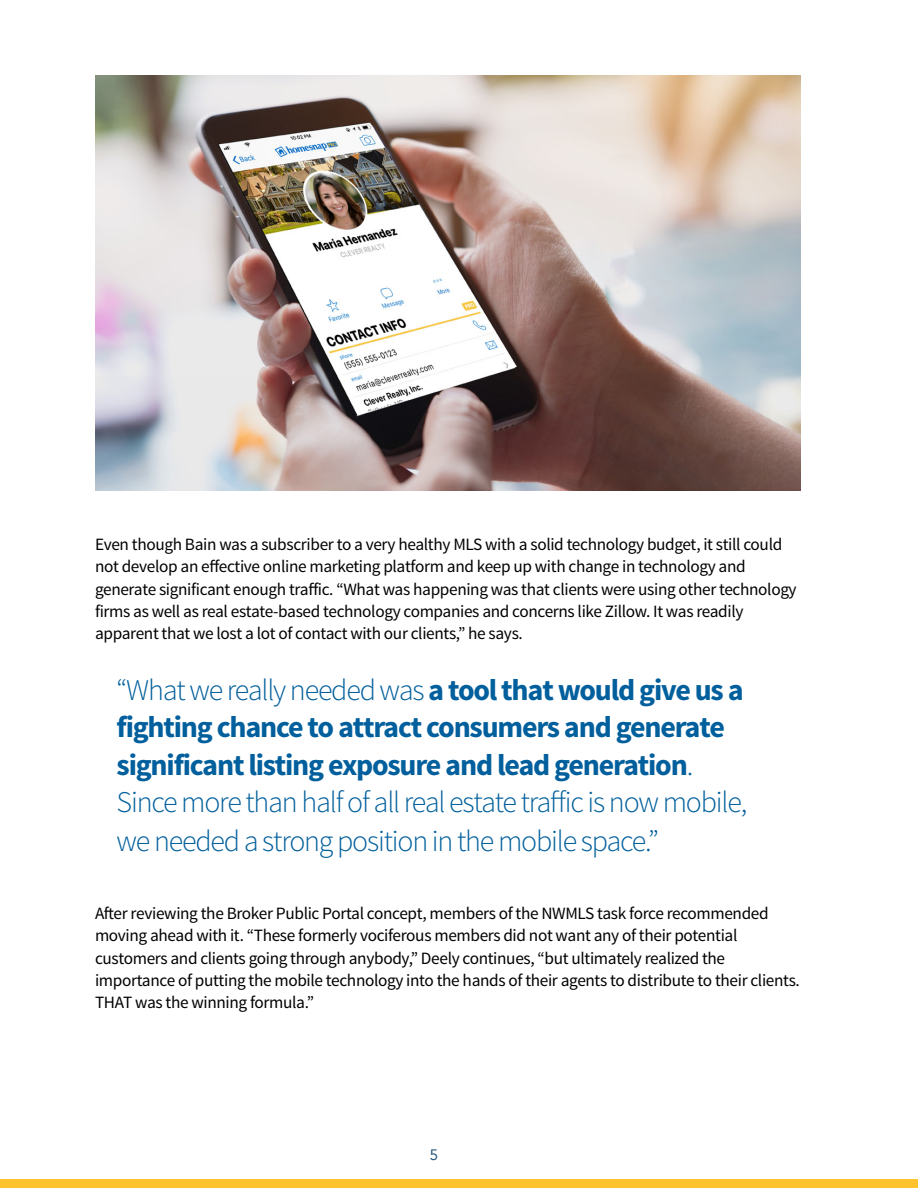
<style>
.page{position:relative;width:918px;height:1188px;background:#fff}
.page>*{position:absolute;margin:0;border:0;box-sizing:border-box;transform-origin:0 0}
.t1{font:300 30px/37.8px "Source Sans Pro";letter-spacing:-.04em;color:#005f9c}
.t2{font:17.25px/22.5px "Source Sans Pro";letter-spacing:-.02em;color:#000}
.t3{font:15px "Avenir";color:#0c4269}
.s1{font-weight:700}
</style>
<div class="page">
<div style="left:0;top:1179px;width:918px;height:9px;background:#fec22c"></div>
<img style="left:95px;top:76px;width:705px;height:415px">
<p class="t2" style="left:95px;top:533px;width:703px">Even though Bain was a subscriber to a very healthy MLS with a solid technology budget, it still could not develop an effective online marketing platform and keep up with change in technology and generate significant enough traffic. “What was happening was that clients were using other technology firms as well as real estate-based technology companies and concerns like Zillow. It was readily apparent that we lost a lot of contact with our clients,” he says.</p>
<p class="t1" style="left:117px;top:671px;width:632px">“What we really needed was <span class="s1">a tool that would give us a fighting chance to attract consumers and generate significant listing exposure and lead generation</span>.<br>Since more than half of all real estate traffic is now mobile, we needed a strong position in the mobile space.”</p>
<p class="t2" style="left:95px;top:902px;width:706px">After reviewing the Broker Public Portal concept, members of the NWMLS task force recommended moving ahead with it. “These formerly vociferous members did not want any of their potential customers and clients going through anybody,” Deely continues, “but ultimately realized the importance of putting the mobile technology into the hands of their agents to distribute to their clients.<br>THAT was the winning formula.”</p>
<p class="t3" style="left:430px;top:1145px;width:10px">5</p>
</div>
